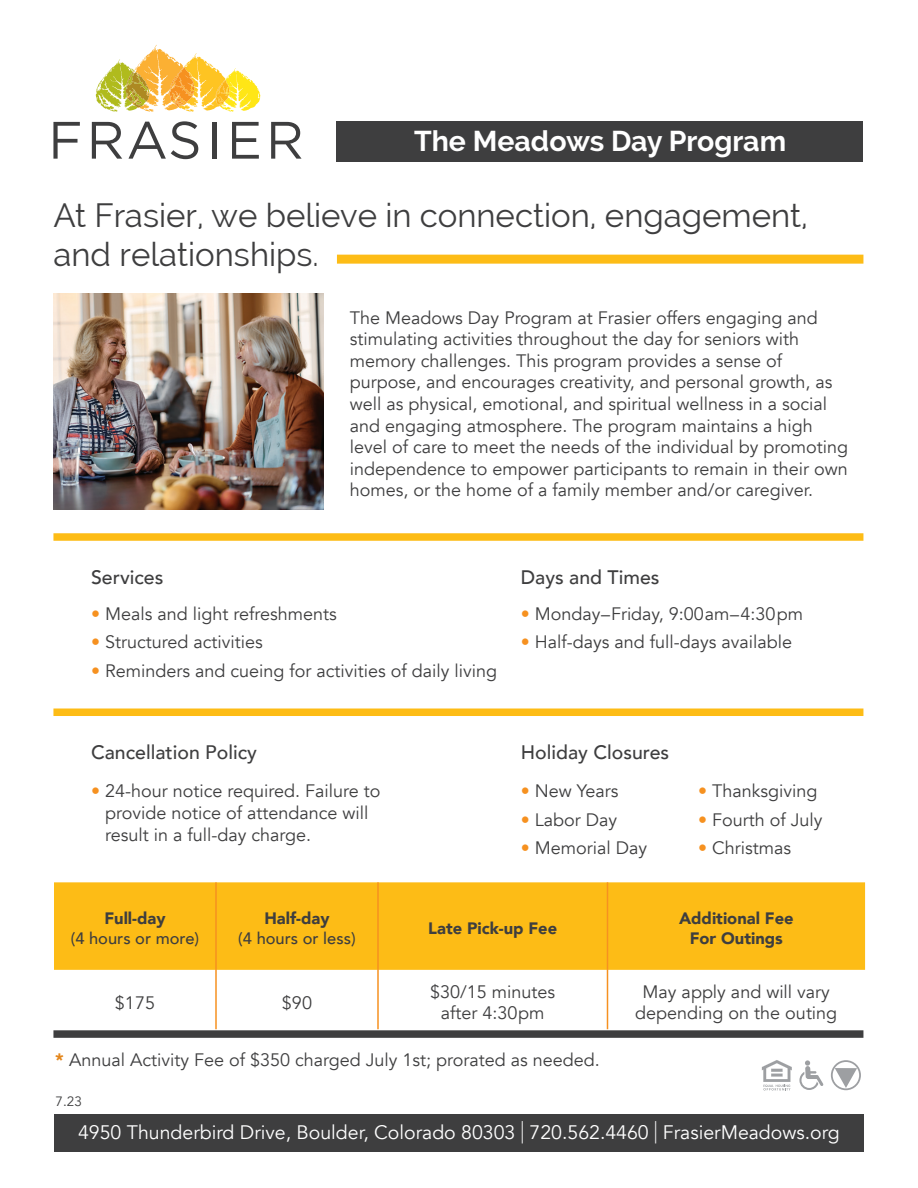
<style>
.page{position:relative;width:918px;height:1188px;background:#fff}
.page>*{position:absolute;margin:0;border:0;box-sizing:border-box;transform-origin:0 0}
.t1{font:33px/39.6px "Raleway";color:#3e3e3f}
.t2{font:700 28.5px "Raleway";color:#fff}
.t3{font:19.5px "Avenir";color:#fff}
.t4{font:500 19.5px "Avenir";color:#3e3e3f}
.t5{font:18px/21.6px "Avenir";color:#3e3e3f;text-align:center}
.t6{font:900 16.5px/19.8px "Avenir";color:#3e3e3f;text-align:center}
.t7{font:500 16.5px "Avenir";color:#3e3e3f}
.t8{font:13.5px "Avenir";color:#3e3e3f}
.s1{color:#f69120}
.s2{font-weight:900;color:#e4871d}
.s3{font-size:29.25px}
</style>
<div class="page">
<div style="left:54px;top:882px;width:811px;height:88px;background:#fdbc16"></div>
<hr style="left:215px;top:882px;width:2px;height:88px;background:#f69120">
<hr style="left:377px;top:882px;width:2px;height:88px;background:#f69120">
<hr style="left:607px;top:882px;width:1px;height:88px;background:#f69120">
<hr style="left:215px;top:970px;width:2px;height:59px;background:#f69120">
<hr style="left:377px;top:970px;width:2px;height:59px;background:#f69120">
<hr style="left:607px;top:970px;width:1px;height:59px;background:#f69120">
<svg style="left:53px;top:122px;width:27px;height:37px"></svg>
<svg style="left:92px;top:122px;width:30px;height:37px"></svg>
<svg style="left:128px;top:121px;width:70px;height:38px"></svg>
<hr style="left:212px;top:122px;width:4px;height:37px;background:#3e3e3f">
<svg style="left:232px;top:122px;width:27px;height:37px"></svg>
<svg style="left:271px;top:122px;width:31px;height:37px"></svg>
<svg style="left:96px;top:45px;width:164px;height:67px"></svg>
<div style="left:336px;top:122px;width:526px;height:40px;background:#3e3e3f"></div>
<div style="left:54px;top:1114px;width:810px;height:38px;background:#3e3e3f"></div>
<svg style="left:762px;top:1060px;width:30px;height:31px"></svg>
<svg style="left:799px;top:1060px;width:25px;height:30px"></svg>
<svg style="left:831px;top:1060px;width:30px;height:30px"></svg>
<div style="left:337px;top:255px;width:526px;height:9px;background:#fdbc16"></div>
<img style="left:53px;top:294px;width:270px;height:216px">
<div style="left:53px;top:533px;width:810px;height:8px;background:#fdbc16"></div>
<div style="left:53px;top:709px;width:810px;height:7px;background:#fdbc16"></div>
<div style="left:53px;top:1030px;width:810px;height:8px;background:#3e3e3f"></div>
<h2 class="t2" style="left:414px;top:124px;width:374px">The Meadows Day Program</h2>
<h1 class="t1" style="left:53px;top:195px;width:756px">At Frasier, we believe in connection, engagement, and relationships.</h1>
<p class="t5" style="left:350px;top:307px;width:500px;text-align:left">The Meadows Day Program at Frasier offers engaging and stimulating activities throughout the day for seniors with memory challenges. This program provides a sense of purpose, and encourages creativity, and personal growth, as well as physical, emotional, and spiritual wellness in a social and engaging atmosphere. The program maintains a high level of care to meet the needs of the individual by promoting independence to empower participants to remain in their own homes, or the home of a family member and/or caregiver.</p>
<p class="t4" style="left:91px;top:560px;width:74px">Services</p>
<p class="t4" style="left:521px;top:560px;width:140px">Days and Times</p>
<p class="t5" style="left:91px;top:603px;width:247px"><span class="s1">•</span> Meals and light refreshments</p>
<p class="t5" style="left:91px;top:632px;width:173px"><span class="s1">•</span> Structured activities</p>
<p class="t5" style="left:91px;top:660px;width:407px"><span class="s1">•</span> Reminders and cueing for activities of daily living</p>
<p class="t5" style="left:521px;top:603px;width:284px"><span class="s1">•</span> Monday–Friday, 9:00am–4:30pm</p>
<p class="t5" style="left:521px;top:632px;width:273px"><span class="s1">•</span> Half-days and full-days available</p>
<p class="t4" style="left:91px;top:735px;width:167px">Cancellation Policy</p>
<p class="t4" style="left:521px;top:735px;width:150px">Holiday Closures</p>
<p class="t5" style="left:105px;top:781px;width:277px;text-align:left;text-indent:-14px"><span class="s1">•</span> 24-hour notice required. Failure to provide notice of attendance will result in a full-day charge.</p>
<p class="t5" style="left:521px;top:781px;width:99px"><span class="s1">•</span> New Years</p>
<p class="t5" style="left:521px;top:809px;width:98px"><span class="s1">•</span> Labor Day</p>
<p class="t5" style="left:521px;top:838px;width:128px"><span class="s1">•</span> Memorial Day</p>
<p class="t5" style="left:698px;top:781px;width:121px"><span class="s1">•</span> Thanksgiving</p>
<p class="t5" style="left:698px;top:809px;width:126px"><span class="s1">•</span> Fourth of July</p>
<p class="t5" style="left:698px;top:838px;width:94px"><span class="s1">•</span> Christmas</p>
<p class="t6" style="left:104px;top:908px;width:63px">Full-day</p>
<p class="t7" style="left:71px;top:924px;width:130px">(4 hours or more)</p>
<p class="t6" style="left:264px;top:908px;width:67px">Half-day</p>
<p class="t7" style="left:238px;top:924px;width:119px">(4 hours or less)</p>
<p class="t6" style="left:428px;top:918px;width:130px">Late Pick-up Fee</p>
<p class="t6" style="left:679px;top:908px;width:116px">Additional Fee<br>For Outings</p>
<p class="t5" style="left:115px;top:992px;width:42px">$175</p>
<p class="t5" style="left:282px;top:992px;width:32px">$90</p>
<p class="t5" style="left:430px;top:981px;width:127px">$30/15 minutes after 4:30pm</p>
<p class="t5" style="left:635px;top:981px;width:204px">May apply and will vary depending on the outing</p>
<p class="t5" style="left:55px;top:1049px;width:546px"><span class="s2">*</span> Annual Activity Fee of $350 charged July 1st; prorated as needed.</p>
<p class="t8" style="left:56px;top:1094px;width:28px">7.23</p>
<p class="t3" style="left:78px;top:1120px;width:763px">4950 Thunderbird Drive, Boulder, Colorado 80303 <span class="s3">|</span> 720.562.4460 <span class="s3">|</span> FrasierMeadows.org</p>
</div>
